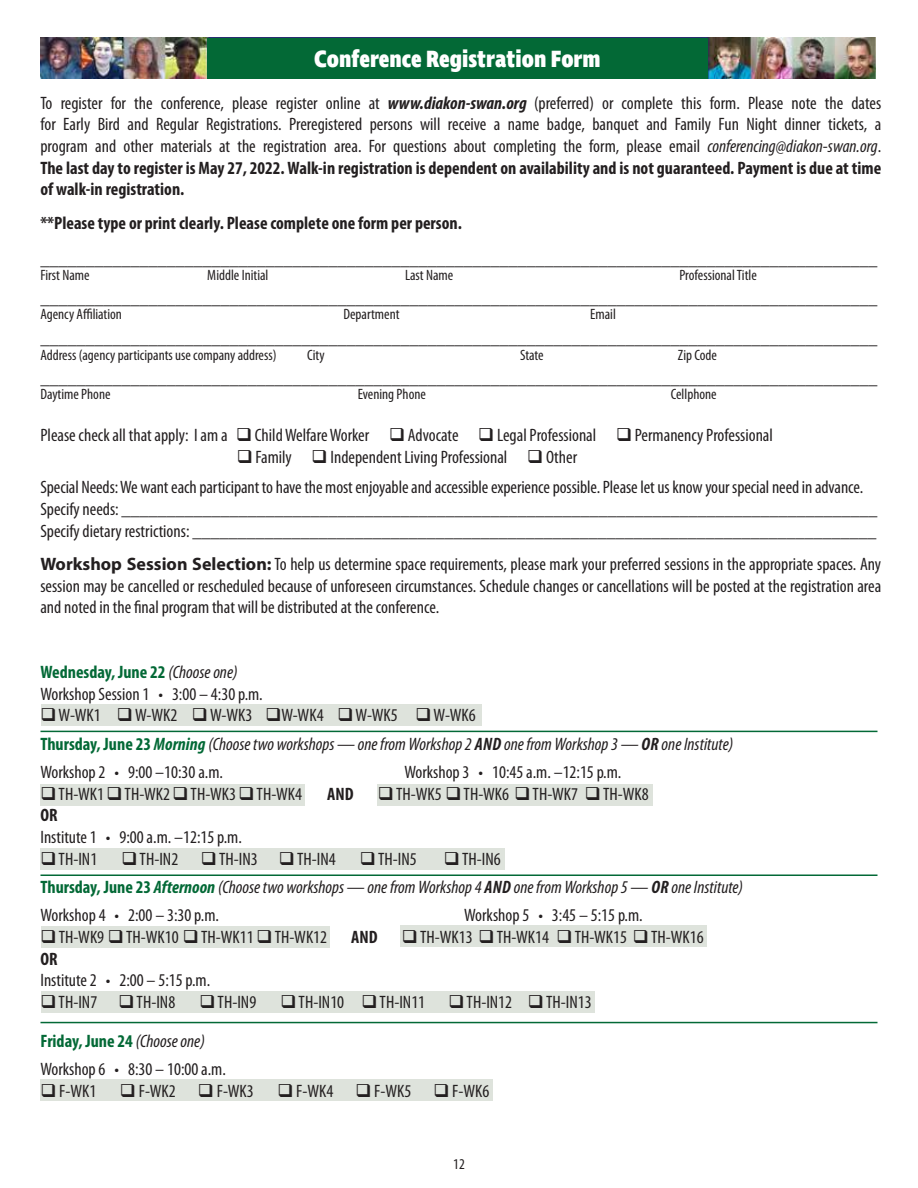
<style>
.page{position:relative;width:918px;height:1188px;background:#fff}
.page>*{position:absolute;margin:0;border:0;box-sizing:border-box;transform-origin:0 0}
.t1{font:800 24px "Ingra Cd";color:#fff}
.t2{font:condensed 18px/21.6px "Myriad Pro";color:#231f20}
.t3{font:italic condensed 18px/28.3px "Myriad Pro";color:#231f20}
.t4{font:700 condensed 18px "Myriad Pro";color:#231f20}
.t5{font:condensed 15px "Myriad Pro";color:#231f20}
.s1{font-weight:700;font-style:italic}
.s2{font-style:italic}
.s3{font-weight:700}
.s4{font-weight:700;font-stretch:normal}
.s5{font-weight:700;color:#036936}
.s6{font-style:normal}
.s7{font-weight:700;font-style:normal;color:#036936}
</style>
<div class="page">
<hr style="left:40px;top:731px;width:838px;height:1px;background:#036936">
<hr style="left:40px;top:874px;width:838px;height:2px;background:#036936">
<hr style="left:40px;top:1022px;width:838px;height:1px;background:#036936">
<div style="left:41px;top:704px;width:441px;height:22px;background:#dee3dc"></div>
<div style="left:40px;top:784px;width:265px;height:21px;background:#dee3dc"></div>
<div style="left:377px;top:784px;width:275px;height:21px;background:#dee3dc"></div>
<div style="left:40px;top:848px;width:465px;height:22px;background:#dee3dc"></div>
<div style="left:41px;top:927px;width:288px;height:21px;background:#dee3dc"></div>
<div style="left:400px;top:926px;width:307px;height:21px;background:#dee3dc"></div>
<div style="left:41px;top:991px;width:554px;height:21px;background:#dee3dc"></div>
<div style="left:40px;top:1079px;width:453px;height:22px;background:#dee3dc"></div>
<img style="left:40px;top:38px;width:836px;height:41px">
<div style="left:207px;top:38px;width:500px;height:40px;background:#036936"></div>
<h1 class="t1" style="left:314px;top:44px;width:288px">Conference Registration Form</h1>
<p class="t2" style="left:40px;top:92px;width:842px;text-align:justify">To register for the conference, please register online at <span class="s1">www.diakon-swan.org</span> (preferred) or complete this form. Please note the dates for Early Bird and Regular Registrations. Preregistered persons will receive a name badge, banquet and Family Fun Night dinner tickets, a program and other materials at the registration area. For questions about completing the form, please email <span class="s2">conferencing@diakon-swan.org</span>.<br><span class="s3">The last day to register is May 27, 2022. Walk-in registration is dependent on availability and is not guaranteed. Payment is due at time of walk-in registration.</span></p>
<p class="t4" style="left:40px;top:212px;width:423px">**Please type or print clearly. Please complete one form per person.</p>
<p class="t2" style="left:40px;top:248px;width:838px">_____________________________________________________________________________________________</p>
<p class="t5" style="left:40px;top:266px;width:51px">First Name</p>
<p class="t5" style="left:207px;top:266px;width:63px">Middle Initial</p>
<p class="t5" style="left:405px;top:266px;width:50px">Last Name</p>
<p class="t5" style="left:679px;top:266px;width:79px">Professional Title</p>
<p class="t2" style="left:40px;top:287px;width:838px">_____________________________________________________________________________________________</p>
<p class="t5" style="left:40px;top:305px;width:83px">Agency Affiliation</p>
<p class="t5" style="left:343px;top:305px;width:58px">Department</p>
<p class="t5" style="left:590px;top:305px;width:27px">Email</p>
<p class="t2" style="left:40px;top:327px;width:838px">_____________________________________________________________________________________________</p>
<p class="t5" style="left:40px;top:346px;width:238px">Address (agency participants use company address)</p>
<p class="t5" style="left:307px;top:346px;width:19px">City</p>
<p class="t5" style="left:520px;top:346px;width:25px">State</p>
<p class="t5" style="left:678px;top:346px;width:41px">Zip Code</p>
<p class="t2" style="left:40px;top:367px;width:838px">_____________________________________________________________________________________________</p>
<p class="t5" style="left:40px;top:385px;width:72px">Daytime Phone</p>
<p class="t5" style="left:358px;top:385px;width:70px">Evening Phone</p>
<p class="t5" style="left:671px;top:385px;width:47px">Cellphone</p>
<p class="t2" style="left:40px;top:424px;width:734px">Please check all that apply: I am a ❑ Child Welfare Worker ❑ Advocate ❑ Legal Professional ❑ Permanency Professional</p>
<p class="t2" style="left:40px;top:441px;width:824px;line-height:30.6px;text-indent:196px">❑ Family ❑ Independent Living Professional ❑ Other<br>Special Needs: We want each participant to have the most enjoyable and accessible experience possible. Please let us know your special need in advance.</p>
<p class="t2" style="left:40px;top:498px;width:839px">Specify needs: ____________________________________________________________________________________<br>Specify dietary restrictions: ____________________________________________________________________________</p>
<p class="t2" style="left:40px;top:553px;width:842px;text-align:justify"><span class="s4">Workshop Session Selection:</span> To help us determine space requirements, please mark your preferred sessions in the appropriate spaces. Any session may be cancelled or rescheduled because of unforeseen circumstances. Schedule changes or cancellations will be posted at the registration area and noted in the final program that will be distributed at the conference.</p>
<p class="t2" style="left:40px;top:661px;width:224px"><span class="s5">Wednesday, June 22</span> <span class="s2">(Choose one)<br></span>Workshop Session 1 • 3:00 – 4:30 p.m.</p>
<p class="t3" style="left:40px;top:701px;width:694px">❑ <span class="s6">W-WK1</span> ❑ <span class="s6">W-WK2</span> ❑ <span class="s6">W-WK3</span> ❑<span class="s6">W-WK4</span> ❑ <span class="s6">W-WK5</span> ❑ <span class="s6">W-WK6<br></span><span class="s7">Thursday, June 23</span> <span class="s5">Morning</span> (Choose two workshops — one from Workshop 2 <span class="s3">AND</span> one from Workshop 3 — <span class="s3">OR</span> one Institute)<br><span class="s6">Workshop 2 • 9:00 –10:30 a.m.</span></p>
<p class="t2" style="left:404px;top:761px;width:219px">Workshop 3 • 10:45 a.m. –12:15 p.m.</p>
<p class="t2" style="left:40px;top:783px;width:263px">❑ TH-WK1❑ TH-WK2❑ TH-WK3❑ TH-WK4</p>
<p class="t4" style="left:327px;top:783px;width:28px">AND</p>
<p class="t2" style="left:378px;top:783px;width:272px">❑ TH-WK5 ❑ TH-WK6 ❑ TH-WK7 ❑ TH-WK8</p>
<p class="t4" style="left:40px;top:804px;width:19px">OR</p>
<p class="t2" style="left:40px;top:826px;width:203px">Institute 1 • 9:00 a.m. –12:15 p.m.</p>
<p class="t2" style="left:40px;top:848px;width:58px">❑ TH-IN1</p>
<p class="t2" style="left:121px;top:848px;width:58px">❑ TH-IN2</p>
<p class="t2" style="left:201px;top:848px;width:136px">❑ TH-IN3 ❑ TH-IN4</p>
<p class="t2" style="left:360px;top:848px;width:58px">❑ TH-IN5</p>
<p class="t3" style="left:40px;top:844px;width:704px;text-indent:404px">❑ <span class="s6">TH-IN6<br></span><span class="s7">Thursday, June 23</span> <span class="s5">Afternoon</span> (Choose two workshops — one from Workshop 4 <span class="s3">AND</span> one from Workshop 5 — <span class="s3">OR</span> one Institute)<br><span class="s6">Workshop 4 • 2:00 – 3:30 p.m.</span></p>
<p class="t2" style="left:464px;top:904px;width:180px">Workshop 5 • 3:45 – 5:15 p.m.</p>
<p class="t2" style="left:40px;top:926px;width:288px">❑ TH-WK9 ❑ TH-WK10 ❑ TH-WK11 ❑ TH-WK12</p>
<p class="t4" style="left:351px;top:926px;width:28px">AND</p>
<p class="t2" style="left:402px;top:926px;width:303px">❑ TH-WK13 ❑ TH-WK14 ❑ TH-WK15 ❑ TH-WK16</p>
<p class="t4" style="left:40px;top:947px;width:19px">OR</p>
<p class="t2" style="left:40px;top:969px;width:171px">Institute 2 • 2:00 – 5:15 p.m.</p>
<p class="t2" style="left:40px;top:991px;width:136px">❑ TH-IN7 ❑ TH-IN8</p>
<p class="t2" style="left:199px;top:991px;width:58px">❑ TH-IN9</p>
<p class="t2" style="left:280px;top:991px;width:146px">❑ TH-IN10 ❑ TH-IN11</p>
<p class="t2" style="left:448px;top:991px;width:145px">❑ TH-IN12 ❑ TH-IN13</p>
<p class="t2" style="left:40px;top:1026px;width:187px;line-height:28.3px"><span class="s5">Friday, June 24</span> <span class="s2">(Choose one)<br></span>Workshop 6 • 8:30 – 10:00 a.m.</p>
<p class="t2" style="left:40px;top:1080px;width:57px">❑ F-WK1</p>
<p class="t2" style="left:120px;top:1080px;width:135px">❑ F-WK2 ❑ F-WK3</p>
<p class="t2" style="left:277px;top:1080px;width:213px">❑ F-WK4 ❑ F-WK5 ❑ F-WK6</p>
<p class="t5" style="left:453px;top:1155px;width:13px">12</p>
</div>
